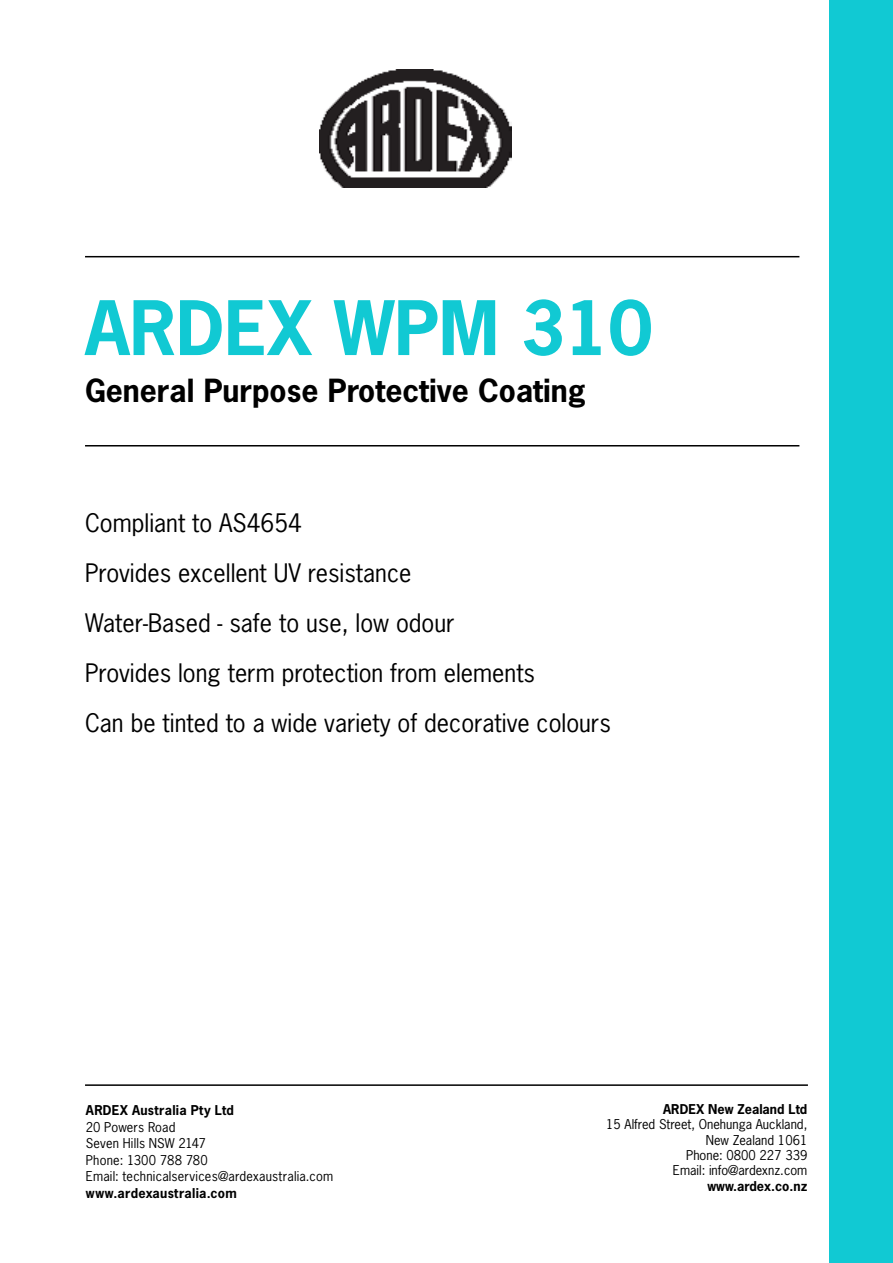
<style>
.page{position:relative;width:893px;height:1263px;background:#fff}
.page>*{position:absolute;margin:0;border:0;box-sizing:border-box;transform-origin:0 0}
.t1{font:700 70.5px "News Gothic Std";color:#11c9d3}
.t2{font:700 30px "News Gothic Std";color:#000}
.t3{font:24px/50.1px "News Gothic Std";color:#000}
.t4{font:12.75px/16.5px "News Gothic Std";color:#000}
.t5{font:700 12.75px "News Gothic Std";letter-spacing:.015em;color:#000}
</style>
<div class="page">
<div style="left:829px;top:0;width:64px;height:1263px;background:#11c9d3"></div>
<hr style="left:85px;top:256px;width:714px;height:1px;background:#000">
<hr style="left:85px;top:445px;width:714px;height:1px;background:#000">
<hr style="left:85px;top:1084px;width:723px;height:2px;background:#000">
<img style="left:320px;top:69px;width:191px;height:119px">
<h1 class="t1" style="left:85px;top:282px;width:569px">ARDEX WPM 310</h1>
<h2 class="t2" style="left:85px;top:371px;width:502px">General Purpose Protective Coating</h2>
<h3 class="t3" style="left:85px;top:498px;width:527px">Compliant to AS4654<br>Provides excellent UV resistance<br>Water-Based - safe to use, low odour<br>Provides long term protection from elements<br>Can be tinted to a wide variety of decorative colours</h3>
<p class="t5" style="left:86px;top:1102px;width:150px">ARDEX Australia Pty Ltd</p>
<p class="t4" style="left:86px;top:1118px;width:249px">20 Powers Road<br>Seven Hills NSW 2147<br>Phone: 1300 788 780<br>Email: technicalservices@ardexaustralia.com</p>
<p class="t5" style="left:86px;top:1184px;width:152px">www.ardexaustralia.com</p>
<p class="t5" style="left:663px;top:1101px;width:146px">ARDEX New Zealand Ltd</p>
<p class="t4" style="left:606px;top:1117px;width:203px;line-height:15.3px;text-align:right">15 Alfred Street, Onehunga Auckland,<br>New Zealand 1061<br>Phone: 0800 227 339<br>Email: info@ardexnz.com</p>
<p class="t5" style="left:707px;top:1177px;width:101px">www.ardex.co.nz</p>
</div>
